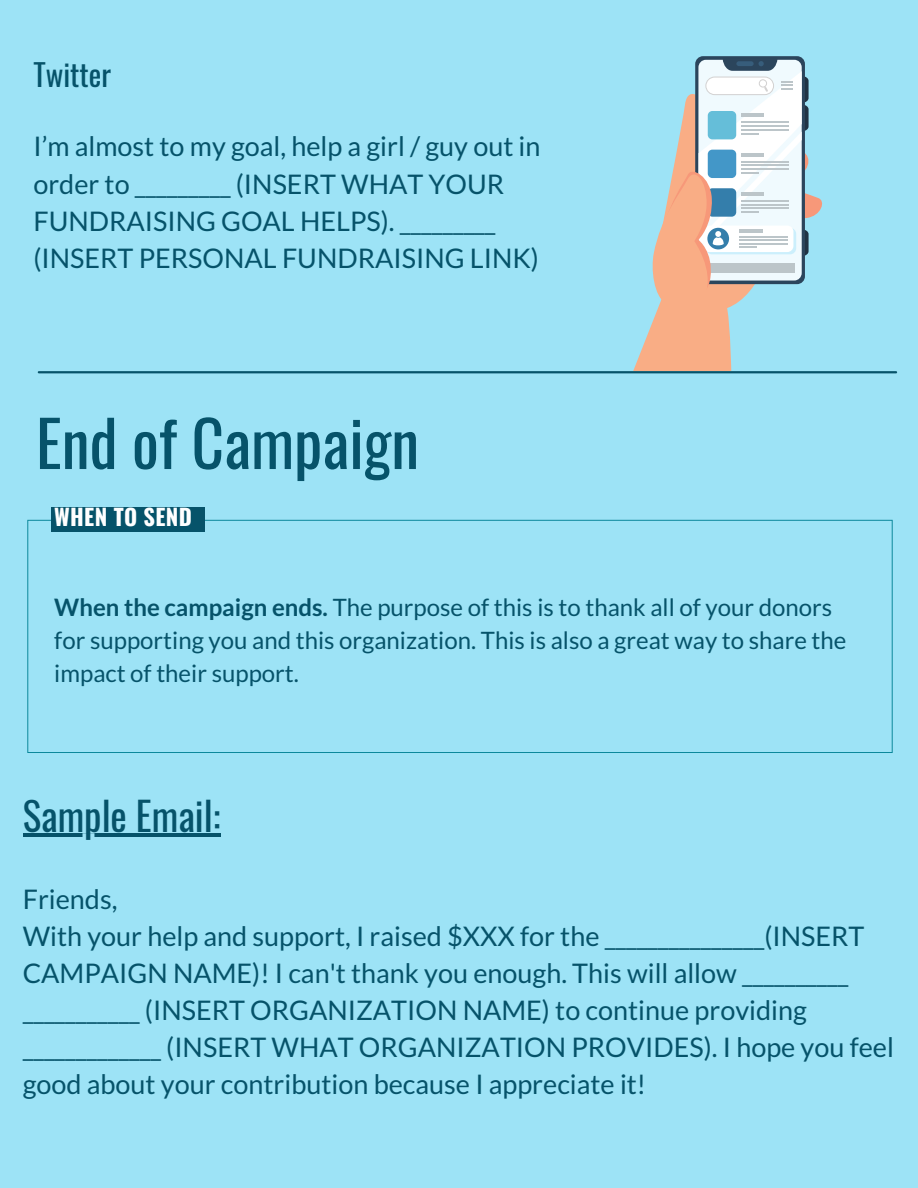
<style>
.page{position:relative;width:918px;height:1188px;background:#9de3f6}
.page>*{position:absolute;margin:0;border:0;box-sizing:border-box;transform-origin:0 0}
.t1{font:63.3px "Oswald";color:#06536a}
.t2{font:39px "Oswald";color:#06536a}
.t3{font:30px "Oswald";color:#06536a}
.t4{font:27px/37.2px "Lato";color:#06536a}
.t5{font:24px/32.7px "Lato";color:#06536a}
.t6{font:700 22.5px "Oswald";letter-spacing:.015em;color:#fff}
.s1{font-weight:700}
</style>
<div class="page">
<svg style="left:633px;top:59px;width:190px;height:312px"></svg>
<hr style="left:39px;top:371px;width:857px;height:2px;background:#06536a">
<svg style="left:27px;top:520px;width:866px;height:233px"></svg>
<div style="left:51px;top:507px;width:154px;height:25px;background:#06536a"></div>
<hr style="left:23px;top:834px;width:197px;height:3px;background:#06536a">
<p class="t3" style="left:33px;top:51px;width:79px">Twitter</p>
<p class="t4" style="left:33px;top:127px;width:509px">I’m almost to my goal, help a girl / guy out in order to _________ (INSERT WHAT YOUR FUNDRAISING GOAL HELPS). _________ (INSERT PERSONAL FUNDRAISING LINK)</p>
<p class="t1" style="left:36px;top:394px;width:385px">End of Campaign</p>
<p class="t6" style="left:54px;top:500px;width:139px">WHEN TO SEND</p>
<p class="t5" style="left:54px;top:591px;width:794px"><span class="s1">When the campaign ends.</span> The purpose of this is to thank all of your donors for supporting you and this organization. This is also a great way to share the impact of their support.</p>
<p class="t2" style="left:23px;top:785px;width:199px">Sample Email:</p>
<p class="t4" style="left:23px;top:880px;width:96px">Friends,</p>
<p class="t4" style="left:23px;top:917px;width:873px">With your help and support, I raised $XXX for the _______________(INSERT CAMPAIGN NAME)! I can't thank you enough. This will allow __________ ___________ (INSERT ORGANIZATION NAME) to continue providing _____________ (INSERT WHAT ORGANIZATION PROVIDES). I hope you feel good about your contribution because I appreciate it!</p>
</div>
